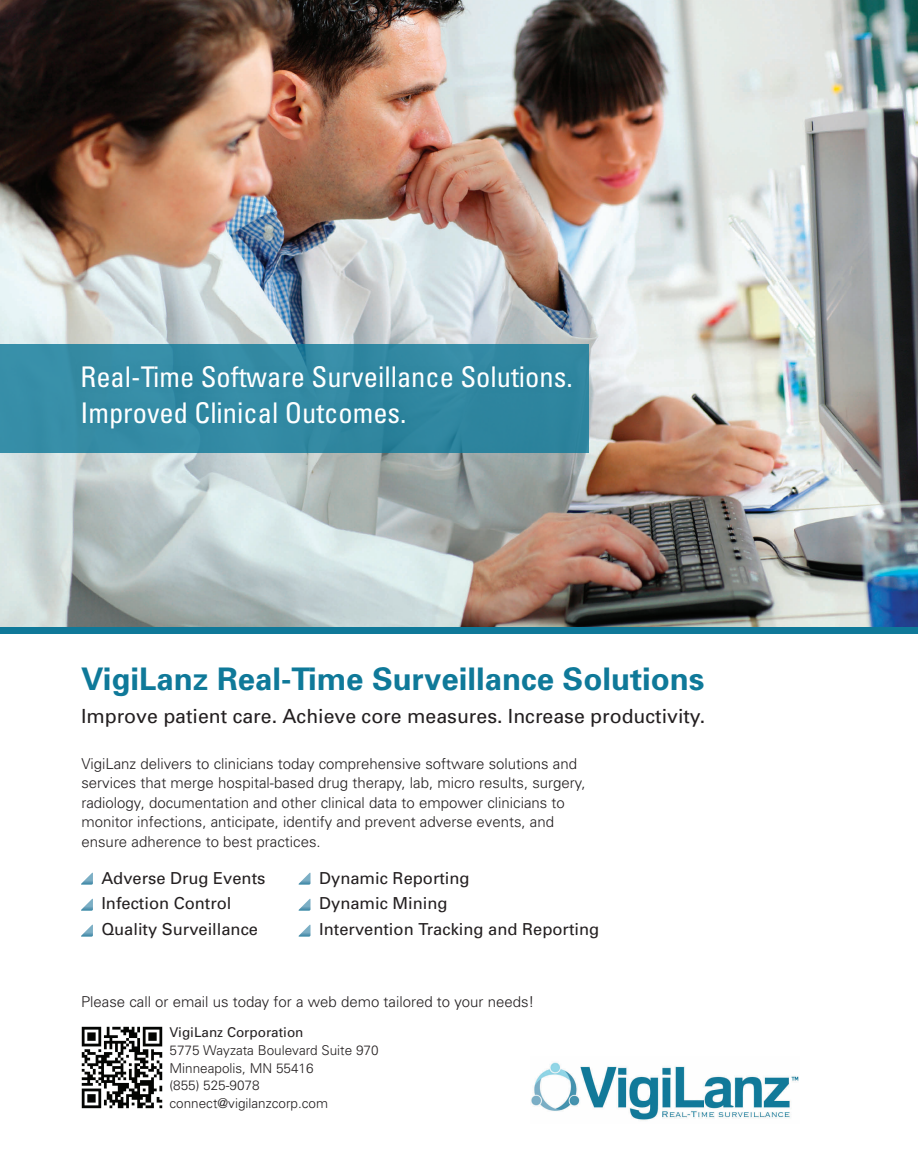
<style>
.page{position:relative;width:918px;height:1175px;background:#fff}
.page>*{position:absolute;margin:0;border:0;box-sizing:border-box;transform-origin:0 0}
.t1{font:700 31.2px "Univers";color:#0f7999}
.t2{font:condensed 28.5px/36px "Univers";color:#fff}
.t3{font:19.5px "Univers";color:#231f20}
.t4{font:16.5px/25.8px "Univers";color:#231f20}
.t5{font:300 15px/19.5px "Univers";color:#231f20}
.t6{font:300 13.5px/17.7px "Univers";color:#231f20}
.t7{font:13.5px "Univers";color:#231f20}
</style>
<div class="page">
<img style="left:531px;top:1062px;width:268px;height:59px">
<img style="left:0;top:0;width:918px;height:627px">
<div style="left:0;top:627px;width:918px;height:6px;background:#0f7999"></div>
<img style="left:81px;top:1026px;width:82px;height:83px">
<svg style="left:81px;top:872px;width:12px;height:12px"></svg>
<svg style="left:81px;top:898px;width:12px;height:12px"></svg>
<svg style="left:81px;top:924px;width:12px;height:12px"></svg>
<svg style="left:298px;top:872px;width:13px;height:12px"></svg>
<svg style="left:298px;top:899px;width:13px;height:11px"></svg>
<svg style="left:298px;top:924px;width:13px;height:12px"></svg>
<div style="left:0;top:345px;width:589px;height:108px;background:#358ca5"></div>
<div style="left:75px;top:358px;width:503px;height:78px;background:#3188a2"></div>
<h2 class="t2" style="left:81px;top:358px;width:494px">Real-Time Software Surveillance Solutions.<br>Improved Clinical Outcomes.</h2>
<h1 class="t1" style="left:81px;top:659px;width:625px">VigiLanz Real-Time Surveillance Solutions</h1>
<h3 class="t3" style="left:81px;top:703px;width:626px">Improve patient care. Achieve core measures. Increase productivity.</h3>
<p class="t5" style="left:81px;top:753px;width:506px">VigiLanz delivers to clinicians today comprehensive software solutions and services that merge hospital-based drug therapy, lab, micro results, surgery, radiology, documentation and other clinical data to empower clinicians to monitor infections, anticipate, identify and prevent adverse events, and ensure adherence to best practices.</p>
<p class="t4" style="left:101px;top:864px;width:166px">Adverse Drug Events<br>Infection Control<br>Quality Surveillance</p>
<p class="t4" style="left:319px;top:864px;width:281px">Dynamic Reporting<br>Dynamic Mining<br>Intervention Tracking and Reporting</p>
<p class="t5" style="left:81px;top:991px;width:455px">Please call or email us today for a web demo tailored to your needs!</p>
<p class="t7" style="left:170px;top:1024px;width:136px">VigiLanz Corporation</p>
<p class="t6" style="left:170px;top:1041px;width:211px">5775 Wayzata Boulevard Suite 970<br>Minneapolis, MN 55416<br>(855) 525-9078 connect@vigilanzcorp.com</p>
</div>
